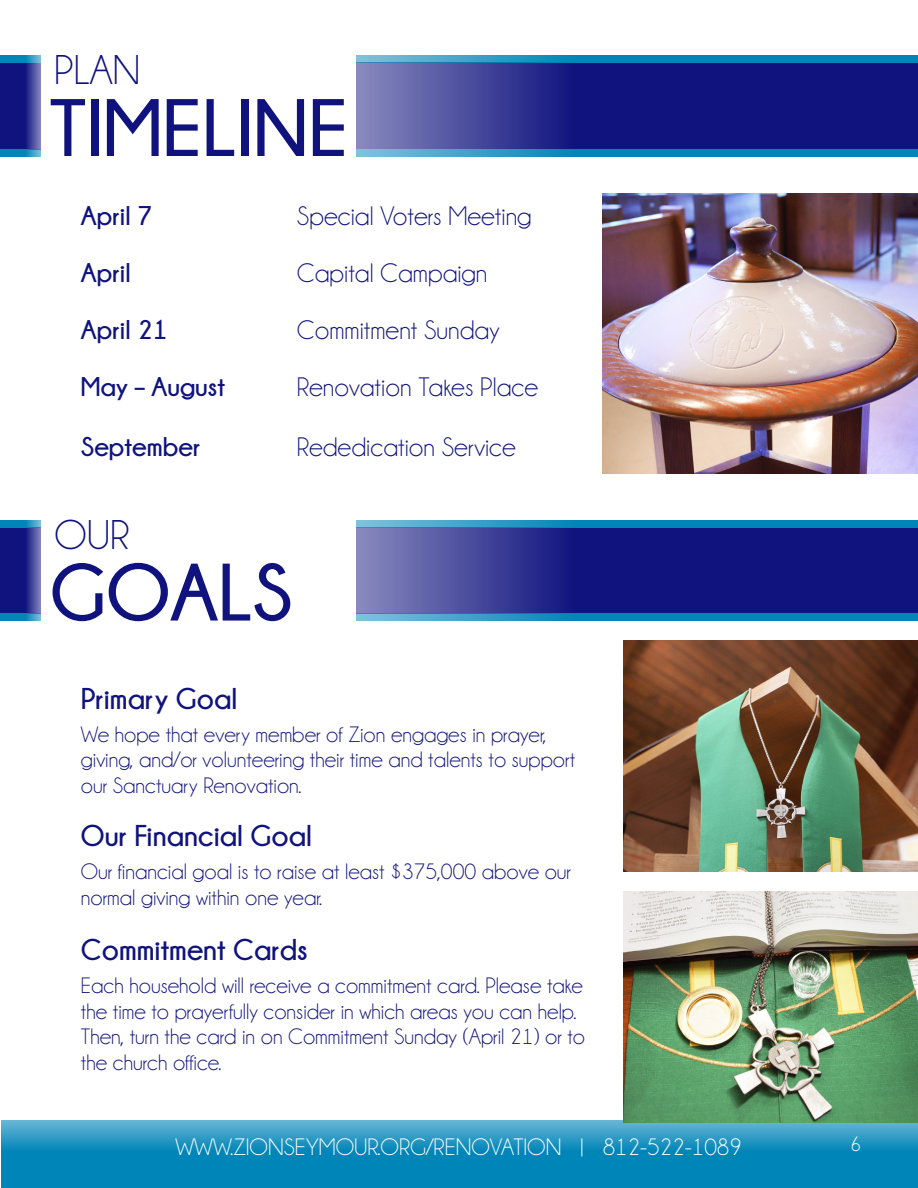
<style>
.page{position:relative;width:918px;height:1188px;background:#fff}
.page>*{position:absolute;margin:0;border:0;box-sizing:border-box;transform-origin:0 0}
.t1{font:700 81px "Champagne&Limousines";color:#10137e}
.t2{font:42px "Champagne&Limousines";color:#10137e}
.t3{font:700 30px "Champagne&Limousines";color:#10137e}
.t4{font:27px "Champagne&Limousines";color:#10137e}
.t5{font:700 27px "Champagne&Limousines";color:#10137e}
.t6{font:24px "Champagne&Limousines";color:#fff}
.t7{font:22.5px/25.5px "Champagne&Limousines";color:#10137e}
.t8{font:21px "Champagne&Limousines";color:#fff}
</style>
<div class="page">
<svg style="left:1px;top:1121px;width:917px;height:67px;background:#168fbe"></svg>
<svg style="left:356px;top:63px;width:562px;height:86px;background:#272a8a"></svg>
<svg style="left:356px;top:149px;width:562px;height:7px;background:#1990be"></svg>
<svg style="left:356px;top:56px;width:562px;height:7px;background:#178ebd"></svg>
<svg style="left:0;top:63px;width:40px;height:86px;background:#242789"></svg>
<svg style="left:0;top:56px;width:40px;height:7px"></svg>
<svg style="left:0;top:149px;width:40px;height:7px"></svg>
<img style="left:603px;top:193px;width:315px;height:280px">
<svg style="left:357px;top:528px;width:561px;height:85px;background:#282b8b"></svg>
<svg style="left:357px;top:613px;width:561px;height:8px;background:#178ebd"></svg>
<svg style="left:357px;top:520px;width:561px;height:8px;background:#178ebd"></svg>
<svg style="left:1px;top:528px;width:40px;height:85px;background:#27298a"></svg>
<svg style="left:1px;top:520px;width:40px;height:8px"></svg>
<svg style="left:1px;top:613px;width:40px;height:8px"></svg>
<img style="left:623px;top:640px;width:295px;height:232px">
<img style="left:624px;top:892px;width:294px;height:231px">
<p class="t2" style="left:54px;top:49px;width:88px">PLAN</p>
<p class="t1" style="left:49px;top:83px;width:300px">TIMELINE</p>
<p class="t5" style="left:81px;top:201px;width:73px">April 7</p>
<p class="t4" style="left:297px;top:202px;width:236px">Special Voters Meeting</p>
<p class="t5" style="left:81px;top:258px;width:51px">April</p>
<p class="t4" style="left:297px;top:259px;width:192px">Capital Campaign</p>
<p class="t5" style="left:81px;top:315px;width:89px">April 21</p>
<p class="t4" style="left:297px;top:316px;width:204px">Commitment Sunday</p>
<p class="t5" style="left:81px;top:372px;width:146px">May – August</p>
<p class="t4" style="left:297px;top:373px;width:243px">Renovation Takes Place</p>
<p class="t5" style="left:81px;top:432px;width:121px">September</p>
<p class="t4" style="left:297px;top:433px;width:221px">Rededication Service</p>
<p class="t2" style="left:54px;top:514px;width:77px">OUR</p>
<p class="t1" style="left:50px;top:548px;width:244px">GOALS</p>
<p class="t3" style="left:81px;top:682px;width:158px">Primary Goal</p>
<p class="t7" style="left:81px;top:722px;width:496px">We hope that every member of Zion engages in prayer, giving, and/or volunteering their time and talents to support our Sanctuary Renovation.</p>
<p class="t3" style="left:81px;top:820px;width:233px">Our Financial Goal</p>
<p class="t7" style="left:81px;top:859px;width:492px">Our financial goal is to raise at least $375,000 above our normal giving within one year.</p>
<p class="t3" style="left:81px;top:934px;width:228px">Commitment Cards</p>
<p class="t7" style="left:81px;top:973px;width:506px">Each household will receive a commitment card. Please take the time to prayerfully consider in which areas you can help.<br>Then, turn the card in on Commitment Sunday (April 21) or to the church office.</p>
<p class="t6" style="left:175px;top:1135px;width:568px">WWW.ZIONSEYMOUR.ORG/RENOVATION | 812-522-1089</p>
<p class="t8" style="left:850px;top:1133px;width:12px">6</p>
</div>
